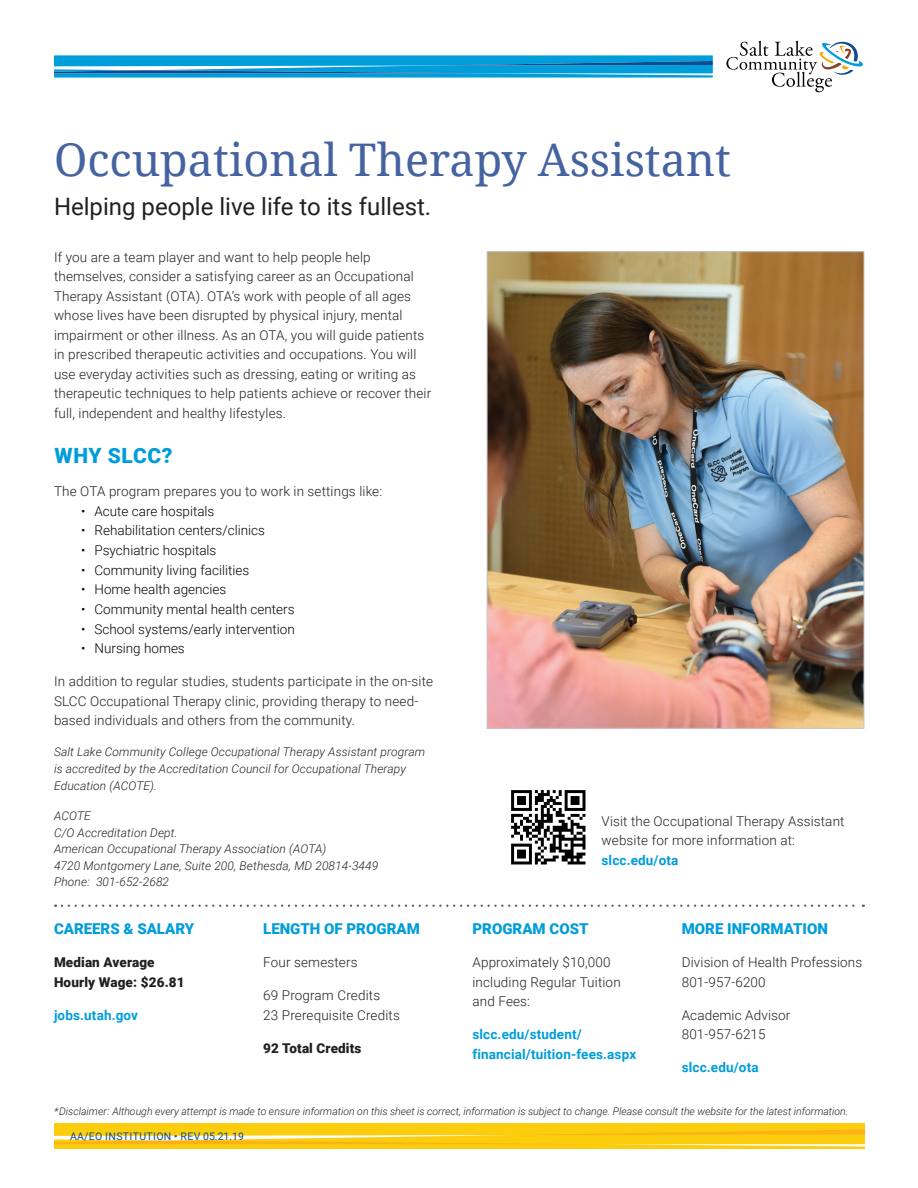
<style>
.page{position:relative;width:918px;height:1188px;background:#fff}
.page>*{position:absolute;margin:0;border:0;box-sizing:border-box;transform-origin:0 0}
.t1{font:45px "Droid Serif";color:#4563a1}
.Sub-title{font:24px "Roboto";color:#231f20}
.Heading{font:900 21px "Roboto";letter-spacing:.035em;color:#009ddb}
.Sub-Heading{font:900 15px "Roboto";color:#009ddb}
.Body{font:300 13.5px/19.5px "Roboto";letter-spacing:.01em;color:#231f20}
.t2{font:300 13.5px "Roboto";color:#040307}
.Body-2{font:700 13.5px/19.5px "Roboto";letter-spacing:.01em;color:#009ddb}
.Body-3{font:900 13.5px/19.5px "Roboto";letter-spacing:.01em;color:#231f20}
.Required_info{font:italic 300 12px/16.5px "Roboto";letter-spacing:.01em;color:#231f20}
.t3{font:italic 300 10.5px "Roboto";color:#231f20}
.AA_EO_Institution{font:10.5px "Roboto";letter-spacing:.035em;color:#0f4b91}
.s1{font-weight:700;color:#009ddb}
</style>
<div class="page">
<img style="left:489px;top:254px;width:373px;height:473px">
<svg style="left:54px;top:55px;width:659px;height:23px;background:#22a2d8"></svg>
<img style="left:511px;top:790px;width:75px;height:75px">
<svg style="left:62px;top:905px;width:802px;height:2px"></svg>
<svg style="left:726px;top:41px;width:137px;height:51px"></svg>
<img style="left:54px;top:1124px;width:811px;height:25px">
<p class="t1" style="left:54px;top:129px;width:679px">Occupational Therapy Assistant</p>
<p class="Sub-title" style="left:54px;top:190px;width:379px">Helping people live life to its fullest.</p>
<p class="Body" style="left:54px;top:247px;width:379px">If you are a team player and want to help people help themselves, consider a satisfying career as an Occupational Therapy Assistant (OTA). OTA’s work with people of all ages whose lives have been disrupted by physical injury, mental impairment or other illness. As an OTA, you will guide patients in prescribed therapeutic activities and occupations. You will use everyday activities such as dressing, eating or writing as therapeutic techniques to help patients achieve or recover their full, independent and healthy lifestyles.</p>
<p class="Heading" style="left:54px;top:441px;width:120px">WHY SLCC?</p>
<p class="Body" style="left:54px;top:481px;width:330px">The OTA program prepares you to work in settings like:</p>
<p class="t2" style="left:81px;top:501px;width:135px">• Acute care hospitals</p>
<p class="t2" style="left:81px;top:521px;width:186px">• Rehabilitation centers/clinics</p>
<p class="t2" style="left:81px;top:541px;width:137px">• Psychiatric hospitals</p>
<p class="t2" style="left:81px;top:560px;width:170px">• Community living facilities</p>
<p class="t2" style="left:81px;top:580px;width:147px">• Home health agencies</p>
<p class="t2" style="left:81px;top:600px;width:215px">• Community mental health centers</p>
<p class="t2" style="left:81px;top:619px;width:215px">• School systems/early intervention</p>
<p class="t2" style="left:81px;top:639px;width:105px">• Nursing homes</p>
<p class="Body" style="left:54px;top:671px;width:381px">In addition to regular studies, students participate in the on-site<br>SLCC Occupational Therapy clinic, providing therapy to need&shy;based individuals and others from the community.</p>
<p class="Required_info" style="left:54px;top:743px;width:373px;line-height:17.2px">Salt Lake Community College Occupational Therapy Assistant program is accredited by the Accreditation Council for Occupational Therapy<br>Education (ACOTE).</p>
<p class="Required_info" style="left:54px;top:807px;width:326px">ACOTE<br>C/O Accreditation Dept.<br>American Occupational Therapy Association (AOTA)<br>4720 Montgomery Lane, Suite 200, Bethesda, MD 20814-3449<br>Phone: 301-652-2682</p>
<p class="Body" style="left:602px;top:811px;width:244px">Visit the Occupational Therapy Assistant website for more information at: <span class="s1">slcc.edu/ota</span></p>
<p class="Sub-Heading" style="left:54px;top:918px;width:142px">CAREERS &amp; SALARY</p>
<p class="Body-3" style="left:54px;top:952px;width:132px">Median Average<br>Hourly Wage: $26.81</p>
<p class="Body-2" style="left:54px;top:1005px;width:86px">jobs.utah.gov</p>
<p class="Sub-Heading" style="left:263px;top:918px;width:158px">LENGTH OF PROGRAM</p>
<p class="Body" style="left:263px;top:952px;width:96px">Four semesters</p>
<p class="Body" style="left:263px;top:985px;width:138px">69 Program Credits<br>23 Prerequisite Credits</p>
<p class="Body-3" style="left:263px;top:1038px;width:100px">92 Total Credits</p>
<p class="Sub-Heading" style="left:472px;top:918px;width:118px">PROGRAM COST</p>
<p class="Body" style="left:472px;top:952px;width:150px">Approximately $10,000 including Regular Tuition and Fees:</p>
<p class="Body-2" style="left:472px;top:1024px;width:165px">slcc.edu/student/ financial/tuition-fees.aspx</p>
<p class="Sub-Heading" style="left:682px;top:918px;width:148px">MORE INFORMATION</p>
<p class="Body" style="left:682px;top:952px;width:182px">Division of Health Professions<br>801-957-6200</p>
<p class="Body" style="left:682px;top:1005px;width:110px">Academic Advisor<br>801-957-6215</p>
<p class="Body-2" style="left:682px;top:1057px;width:78px">slcc.edu/ota</p>
<p class="t3" style="left:54px;top:1104px;width:796px">*Disclaimer: Although every attempt is made to ensure information on this sheet is correct, information is subject to change. Please consult the website for the latest information.</p>
<p class="AA_EO_Institution" style="left:70px;top:1129px;width:176px">AA/EO INSTITUTION • REV 05.21.19</p>
</div>
